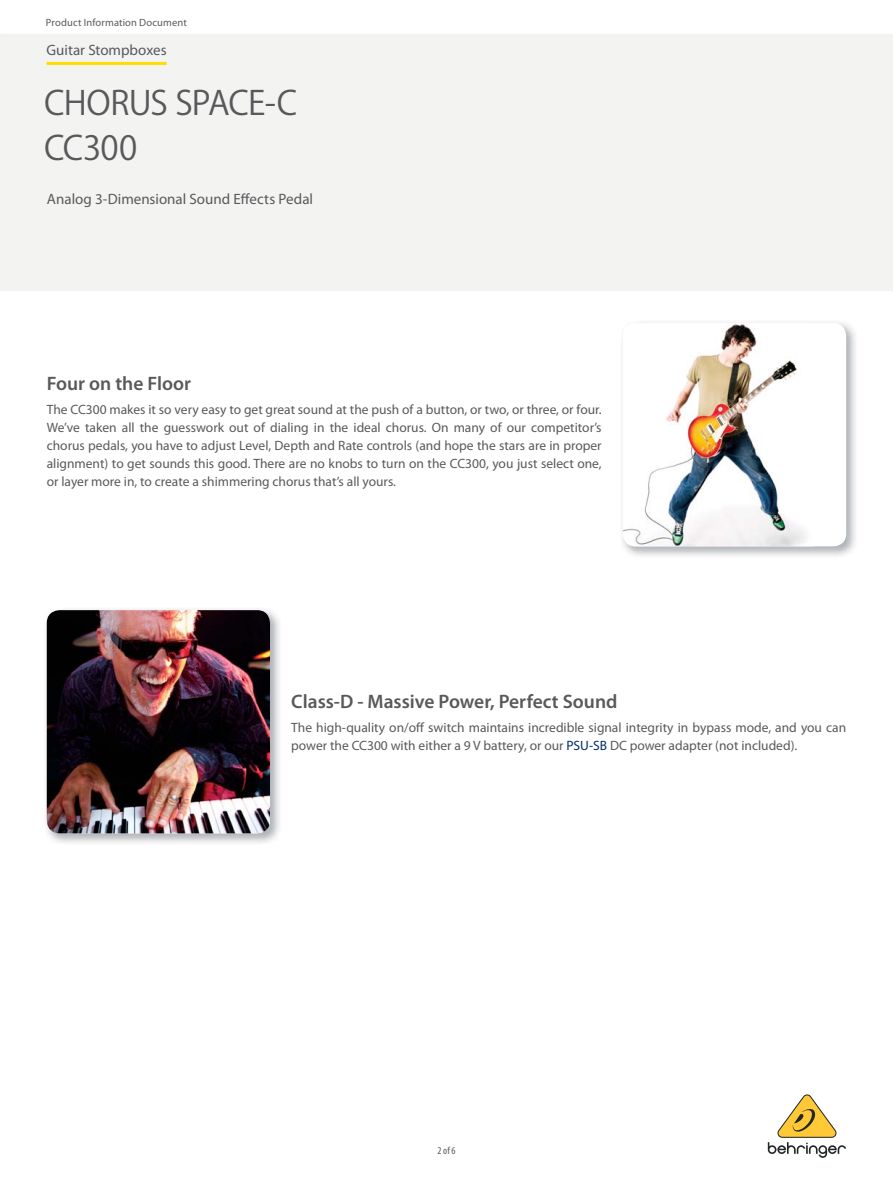
<style>
.page{position:relative;width:893px;height:1188px;background:#fff}
.page>*{position:absolute;margin:0;border:0;box-sizing:border-box;transform-origin:0 0}
.t1{font:33px/44.8px "Koz Go Pro Regular 90 pv RKSJ H";letter-spacing:-.025em;color:#58595b}
.t2{font:600 19.5px "Myriad Pro";color:#58595b}
.t3{font:15px "Myriad Pro";color:#58595b}
.t4{font:13.5px/18px "Myriad Pro";color:#58595b;text-align:justify}
.t5{font:10.5px "Myriad Pro";letter-spacing:.015em;color:#58595b}
.t6{font:condensed 10.5px "Myriad Pro";color:#58595b}
.s1{color:#002e6e}
</style>
<div class="page">
<svg style="left:768px;top:1094px;width:78px;height:64px"></svg>
<hr style="left:47px;top:62px;width:120px;height:3px;background:#fd0">
<img style="left:620px;top:320px;width:237px;height:236px">
<div style="left:623px;top:323px;width:223px;height:223px;background:#fff;border-radius:13px"></div>
<img style="left:623px;top:323px;width:182px;height:223px">
<img style="left:46px;top:609px;width:234px;height:234px">
<img style="left:47px;top:610px;width:223px;height:223px;border-radius:13px">
<p class="t5" style="left:46px;top:18px;width:142px">Product Information Document</p>
<p class="t3" style="left:47px;top:44px;width:122px">Guitar Stompboxes</p>
<h1 class="t1" style="left:44px;top:85px;width:255px">CHORUS SPACE-C<br>CC300</h1>
<p class="t3" style="left:47px;top:193px;width:268px">Analog 3-Dimensional Sound Effects Pedal</p>
<h2 class="t2" style="left:47px;top:376px;width:146px">Four on the Floor</h2>
<p class="t4" style="left:47px;top:402px;width:556px">The CC300 makes it so very easy to get great sound at the push of a button, or two, or three, or four.<br>We’ve taken all the guesswork out of dialing in the ideal chorus. On many of our competitor’s chorus pedals, you have to adjust Level, Depth and Rate controls (and hope the stars are in proper alignment) to get sounds this good. There are no knobs to turn on the CC300, you just select one, or layer more in, to create a shimmering chorus that’s all yours.</p>
<h2 class="t2" style="left:291px;top:694px;width:328px">Class-D - Massive Power, Perfect Sound</h2>
<p class="t4" style="left:291px;top:720px;width:556px">The high-quality on/off switch maintains incredible signal integrity in bypass mode, and you can power the CC300 with either a 9 V battery, or our <span class="s1">PSU-SB</span> DC power adapter (not included).</p>
<p class="t6" style="left:437px;top:1147px;width:20px">2 of 6</p>
</div>
